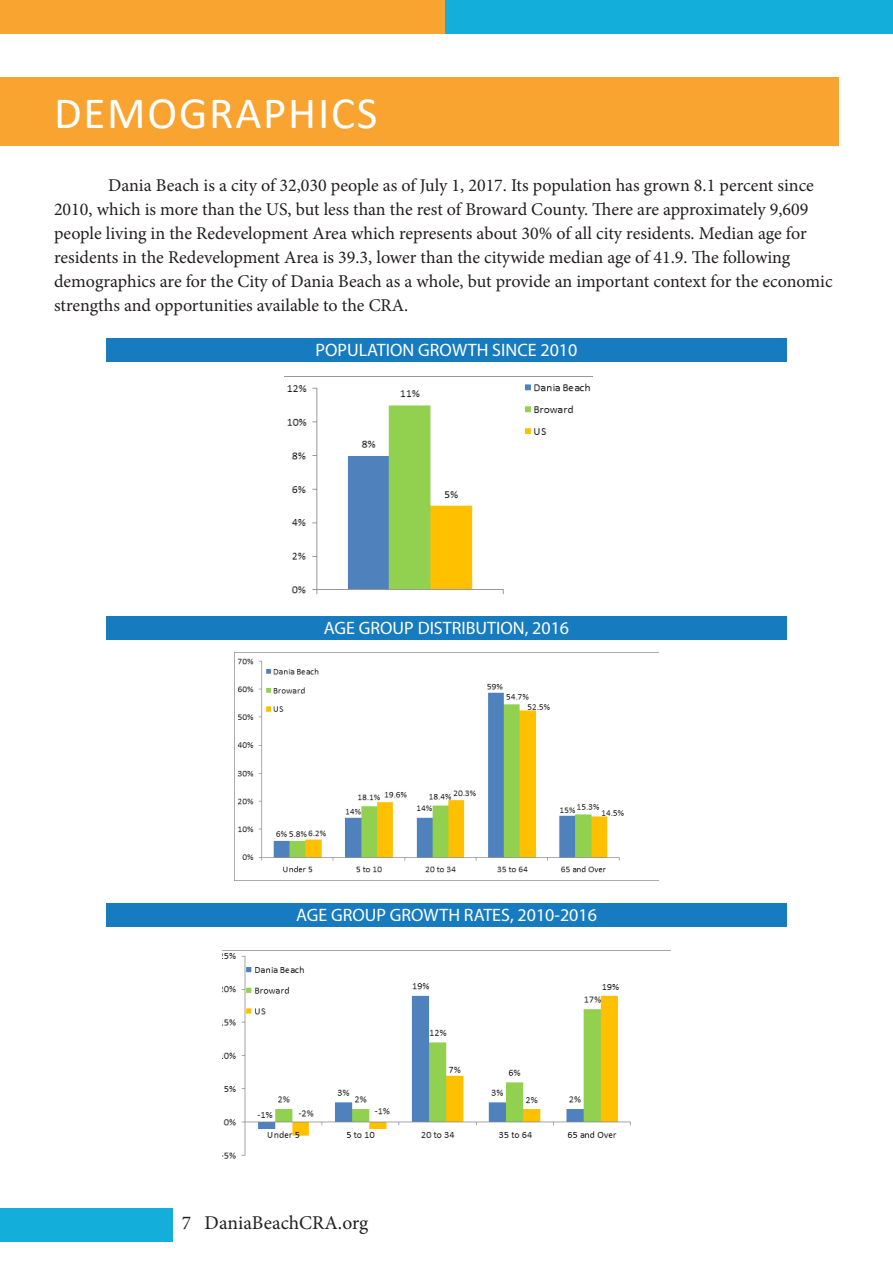
<style>
.page{position:relative;width:893px;height:1263px;background:#fff}
.page>*{position:absolute;margin:0;border:0;box-sizing:border-box;transform-origin:0 0}
.t1{font:45px "Calibri";letter-spacing:.04em;color:#fff}
.t2{font:19.5px "Minion Pro";color:#231f20}
.t3{font:18px/24px "Minion Pro";color:#231f20}
.t4{font:18px "Myriad Pro";color:#fff}
</style>
<div class="page">
<div style="left:0;top:0;width:446px;height:34px;background:#f9a430"></div>
<div style="left:446px;top:0;width:447px;height:34px;background:#13aed9"></div>
<div style="left:0;top:77px;width:839px;height:68px;background:#f9a430"></div>
<div style="left:106px;top:339px;width:681px;height:23px;background:#177bc0"></div>
<div style="left:106px;top:616px;width:681px;height:24px;background:#177bc0"></div>
<div style="left:106px;top:903px;width:681px;height:24px;background:#177bc0"></div>
<img style="left:285px;top:376px;width:307px;height:218px">
<img style="left:234px;top:653px;width:390px;height:227px">
<img style="left:223px;top:950px;width:447px;height:209px">
<hr style="left:892px;top:0;width:1px;height:34px;background:#f9a430">
<div style="left:0;top:1208px;width:172px;height:33px;background:#13aed9"></div>
<p class="t1" style="left:54px;top:82px;width:325px">DEMOGRAPHICS</p>
<p class="t3" style="left:54px;top:174px;width:780px;text-indent:54px">Dania Beach is a city of 32,030 people as of July 1, 2017. Its population has grown 8.1 percent since 2010, which is more than the US, but less than the rest of Broward County. There are approximately 9,609 people living in the Redevelopment Area which represents about 30% of all city residents. Median age for residents in the Redevelopment Area is 39.3, lower than the citywide median age of 41.9. The following demographics are for the City of Dania Beach as a whole, but provide an important context for the economic strengths and opportunities available to the CRA.</p>
<p class="t4" style="left:316px;top:339px;width:263px">POPULATION GROWTH SINCE 2010</p>
<p class="t4" style="left:324px;top:617px;width:247px">AGE GROUP DISTRIBUTION, 2016</p>
<p class="t4" style="left:296px;top:904px;width:302px">AGE GROUP GROWTH RATES, 2010-2016</p>
<p class="t2" style="left:182px;top:1210px;width:188px">7 DaniaBeachCRA.org</p>
</div>
